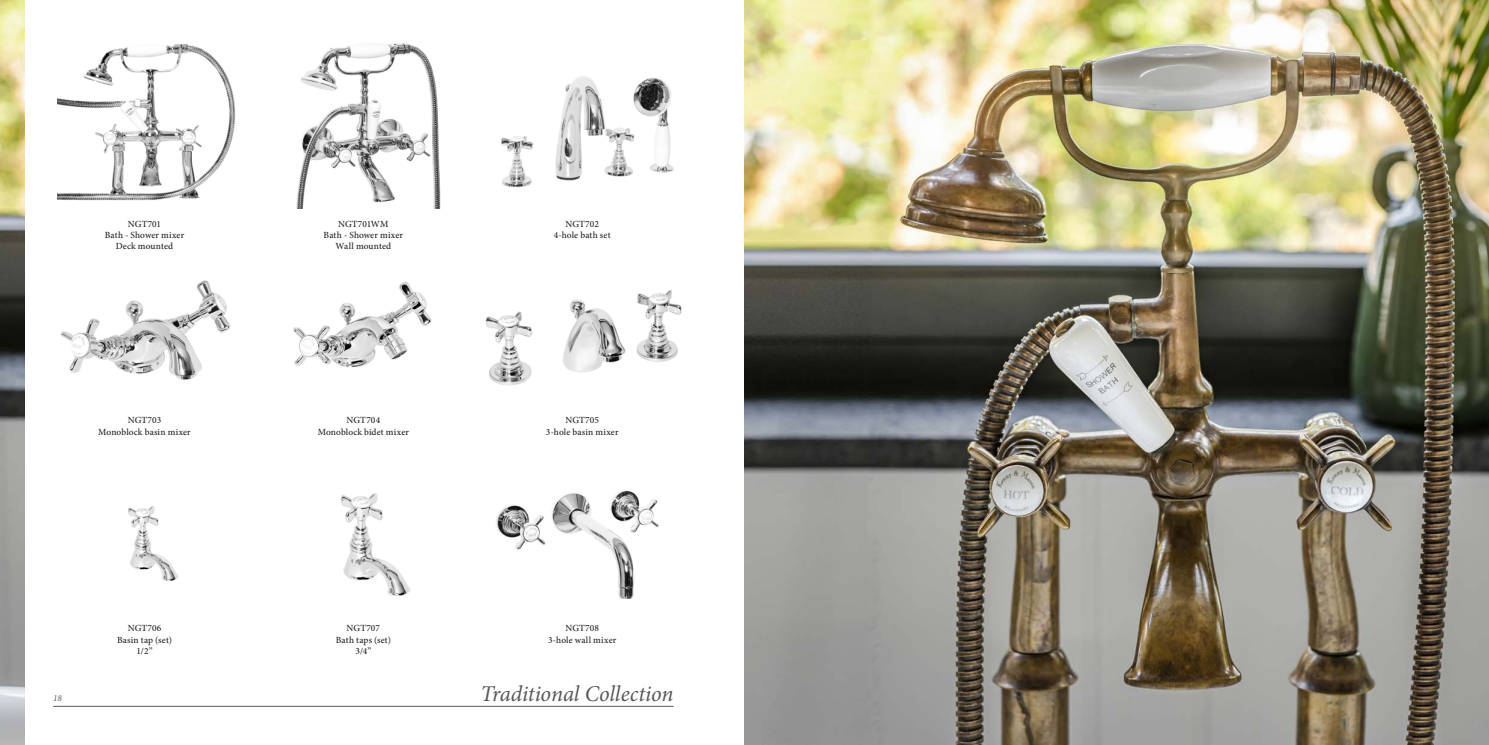
<style>
.page{position:relative;width:1489px;height:745px;background:#fff}
.page>*{position:absolute;margin:0;border:0;box-sizing:border-box;transform-origin:0 0}
.hoofdstuk{font:italic 22.5px "Minion Pro";letter-spacing:-.005em;color:#57585a}
.omschrijving{font:500 9.38px "Minion Pro";letter-spacing:.01em;color:#231f20}
.t1{font:italic 9px "Minion Pro";color:#57585a}
</style>
<div class="page">
<hr style="left:53px;top:705px;width:620px;height:1px;background:#57585a">
<img style="left:496px;top:490px;width:163px;height:109px">
<img style="left:341px;top:493px;width:69px;height:103px">
<img style="left:128px;top:506px;width:51px;height:75px">
<img style="left:485px;top:290px;width:197px;height:95px">
<img style="left:293px;top:281px;width:139px;height:86px">
<img style="left:61px;top:280px;width:170px;height:100px">
<img style="left:501px;top:76px;width:173px;height:112px">
<img style="left:296px;top:43px;width:145px;height:165px">
<img style="left:58px;top:44px;width:178px;height:157px">
<img style="left:744px;top:0;width:744px;height:744px">
<img style="left:0;top:0;width:25px;height:744px">
<p class="omschrijving" style="left:128px;top:217px;width:35px">NGT701</p>
<p class="omschrijving" style="left:105px;top:228px;width:81px">Bath - Shower mixer</p>
<p class="omschrijving" style="left:116px;top:240px;width:59px">Deck mounted</p>
<p class="omschrijving" style="left:338px;top:217px;width:52px">NGT701WM</p>
<p class="omschrijving" style="left:323px;top:228px;width:81px">Bath - Shower mixer</p>
<p class="omschrijving" style="left:335px;top:240px;width:57px">Wall mounted</p>
<p class="omschrijving" style="left:565px;top:217px;width:35px">NGT702</p>
<p class="omschrijving" style="left:553px;top:228px;width:58px">4-hole bath set</p>
<p class="omschrijving" style="left:128px;top:413px;width:35px">NGT703</p>
<p class="omschrijving" style="left:98px;top:425px;width:94px">Monoblock basin mixer</p>
<p class="omschrijving" style="left:346px;top:413px;width:35px">NGT704</p>
<p class="omschrijving" style="left:318px;top:425px;width:93px">Monoblock bidet mixer</p>
<p class="omschrijving" style="left:565px;top:413px;width:35px">NGT705</p>
<p class="omschrijving" style="left:546px;top:425px;width:74px">3-hole basin mixer</p>
<p class="omschrijving" style="left:128px;top:621px;width:35px">NGT706</p>
<p class="omschrijving" style="left:117px;top:633px;width:56px">Basin tap (set)</p>
<p class="omschrijving" style="left:136px;top:644px;width:18px">1/2”</p>
<p class="omschrijving" style="left:346px;top:621px;width:35px">NGT707</p>
<p class="omschrijving" style="left:336px;top:633px;width:57px">Bath taps (set)</p>
<p class="omschrijving" style="left:355px;top:644px;width:17px">3/4”</p>
<p class="omschrijving" style="left:565px;top:621px;width:35px">NGT708</p>
<p class="omschrijving" style="left:548px;top:633px;width:70px">3-hole wall mixer</p>
<p class="t1" style="left:53px;top:691px;width:10px">18</p>
<p class="hoofdstuk" style="left:480px;top:678px;width:195px">Traditional Collection</p>
</div>
